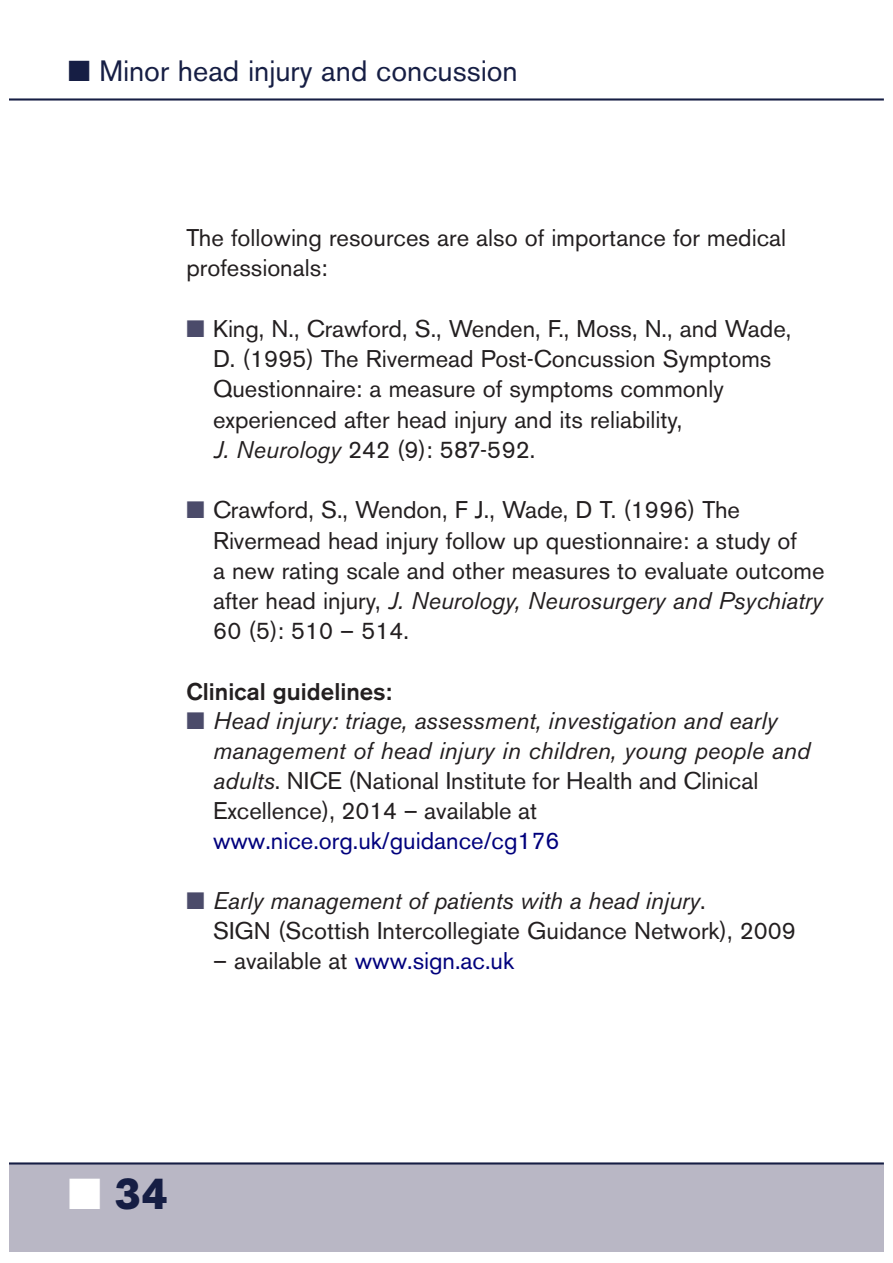
<style>
.page{position:relative;width:893px;height:1263px;background:#fff}
.page>*{position:absolute;margin:0;border:0;box-sizing:border-box;transform-origin:0 0}
.t1{font:700 43.8px "AG Book BQ";color:#161e44}
.t2{font:29.25px "Akzidenz Grotesk BE";color:#161e44}
.t3{font:24px/30.3px "Akzidenz Grotesk BE";color:#231f20}
.t4{font:italic 24px/30.2px "Akzidenz Grotesk BE";color:#231f20}
.t5{font:24px "Akzidenz Grotesk BE";color:#00007d}
.t6{font:500 24px "Akzidenz Grotesk BE";color:#231f20}
.s1{color:#4b4b6a}
.s2{font-style:italic}
.s3{font-style:normal}
.s4{color:#231f20}
.s5{color:#fff}
</style>
<div class="page">
<div style="left:9px;top:1163px;width:875px;height:89px;background:#b9b7c5"></div>
<hr style="left:9px;top:98px;width:875px;height:3px;background:#161e44">
<hr style="left:9px;top:1162px;width:875px;height:2px;background:#161e44">
<p class="t2" style="left:68px;top:60px;width:451px">■ Minor head injury and concussion</p>
<p class="t3" style="left:186px;top:225px;width:601px">The following resources are also of importance for medical professionals:</p>
<p class="t3" style="left:213px;top:316px;width:580px;text-indent:-27px"><span class="s1">■</span> King, N., Crawford, S., Wenden, F., Moss, N., and Wade, D. (1995) The Rivermead Post-Concussion Symptoms Questionnaire: a measure of symptoms commonly experienced after head injury and its reliability,<br><span class="s2">J. Neurology</span> 242 (9): 587-592.</p>
<p class="t3" style="left:213px;top:497px;width:613px;text-indent:-27px"><span class="s1">■</span> Crawford, S., Wendon, F J., Wade, D T. (1996) The Rivermead head injury follow up questionnaire: a study of<br>a new rating scale and other measures to evaluate outcome after head injury, <span class="s2">J. Neurology, Neurosurgery and Psychiatry </span>60 (5): 510 – 514.</p>
<p class="t6" style="left:186px;top:683px;width:207px">Clinical guidelines:</p>
<p class="t4" style="left:213px;top:708px;width:599px;text-indent:-27px"><span class="s1">■</span> Head injury: triage, assessment, investigation and early management of head injury in children, young people and adults<span class="s3">. NICE (National Institute for Health and Clinical Excellence), 2014 – available at</span></p>
<p class="t5" style="left:213px;top:827px;width:348px">www.nice.org.uk/guidance/cg176</p>
<p class="t3" style="left:213px;top:888px;width:584px;text-indent:-27px"><span class="s1">■</span> <span class="s2">Early management of patients with a head injury</span>.<br>SIGN (Scottish Intercollegiate Guidance Network), 2009</p>
<p class="t5" style="left:213px;top:952px;width:303px"><span class="s4">– available at</span> www.sign.ac.uk</p>
<h1 class="t1" style="left:68px;top:1178px;width:101px"><span class="s5">■</span> 34</h1>
</div>
